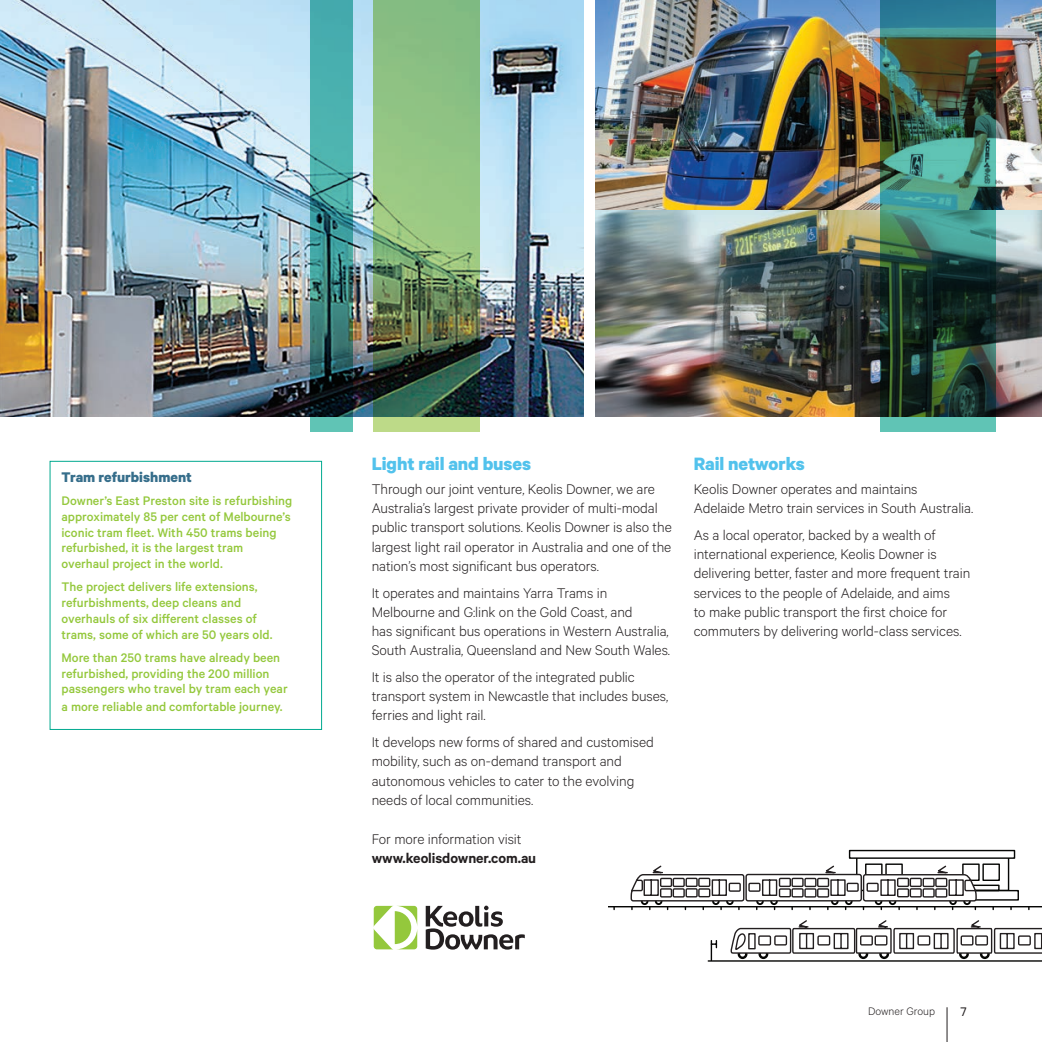
<style>
.page{position:relative;width:1042px;height:1042px;background:#fff}
.page>*{position:absolute;margin:0;border:0;box-sizing:border-box;transform-origin:0 0}
.Blue_subhead{font:700 20.12px "Calibre";letter-spacing:-.005em;color:#52c2ec}
.Body_Copy{font:300 15.75px/19.2px "Calibre";letter-spacing:-.005em;color:#231f20}
.Green_Box{font:700 15.75px "Calibre";color:#366e8b}
.Green_Box-2{font:500 14px/15.8px "Calibre";color:#94c83c}
.t1{font:14px "Calibre";color:#231f20}
.t2{font:300 12.25px "Calibre";color:#231f20}
.s1{font-weight:600}
</style>
<div class="page">
<hr style="left:947px;top:1007px;width:1px;height:35px;background:#231f20">
<img style="left:0;top:0;width:583px;height:417px">
<svg style="left:373px;top:0;width:107px;height:432px;background:#769f6b"></svg>
<svg style="left:310px;top:0;width:42px;height:432px;background:#3a8988"></svg>
<img style="left:595px;top:0;width:447px;height:211px">
<img style="left:595px;top:211px;width:447px;height:206px">
<div style="left:50px;top:461px;width:272px;height:269px;border:1px solid #00a98f"></div>
<svg style="left:426px;top:905px;width:99px;height:44px"></svg>
<svg style="left:374px;top:906px;width:43px;height:43px"></svg>
<hr style="left:708px;top:960px;width:334px;height:1px;background:#050504">
<svg style="left:711px;top:940px;width:6px;height:20px"></svg>
<svg style="left:730px;top:920px;width:312px;height:39px"></svg>
<hr style="left:608px;top:906px;width:434px;height:1px;background:#050504">
<div style="left:849px;top:850px;width:166px;height:9px;border:1px solid #050604"></div>
<svg style="left:630px;top:855px;width:389px;height:54px"></svg>
<img style="left:881px;top:0;width:115px;height:432px">
<p class="Green_Box" style="left:62px;top:467px;width:132px">Tram refurbishment</p>
<p class="Green_Box-2" style="left:62px;top:492px;width:232px">Downer’s East Preston site is refurbishing approximately 85 per cent of Melbourne’s iconic tram fleet. With 450 trams being refurbished, it is the largest tram overhaul project in the world.</p>
<p class="Green_Box-2" style="left:62px;top:579px;width:212px">The project delivers life extensions, refurbishments, deep cleans and overhauls of six different classes of trams, some of which are 50 years old.</p>
<p class="Green_Box-2" style="left:62px;top:649px;width:228px">More than 250 trams have already been refurbished, providing the 200 million passengers who travel by tram each year</p>
<p class="Green_Box-2" style="left:62px;top:698px;width:223px">a more reliable and comfortable journey.</p>
<p class="Blue_subhead" style="left:372px;top:451px;width:161px">Light rail and buses</p>
<p class="Body_Copy" style="left:372px;top:478px;width:302px">Through our joint venture, Keolis Downer, we are Australia’s largest private provider of multi-modal public transport solutions. Keolis Downer is also the largest light rail operator in Australia and one of the nation’s most significant bus operators.</p>
<p class="Body_Copy" style="left:372px;top:582px;width:300px">It operates and maintains Yarra Trams in Melbourne and G:link on the Gold Coast, and<br>has significant bus operations in Western Australia, South Australia, Queensland and New South Wales.</p>
<p class="Body_Copy" style="left:372px;top:667px;width:298px">It is also the operator of the integrated public transport system in Newcastle that includes buses, ferries and light rail.</p>
<p class="Body_Copy" style="left:372px;top:732px;width:284px">It develops new forms of shared and customised mobility, such as on-demand transport and autonomous vehicles to cater to the evolving needs of local communities.</p>
<p class="Body_Copy" style="left:372px;top:829px;width:166px">For more information visit <span class="s1">www.keolisdowner.com.au</span></p>
<p class="Blue_subhead" style="left:694px;top:451px;width:113px">Rail networks</p>
<p class="Body_Copy" style="left:694px;top:478px;width:281px">Keolis Downer operates and maintains<br>Adelaide Metro train services in South Australia.</p>
<p class="Body_Copy" style="left:694px;top:524px;width:278px">As a local operator, backed by a wealth of international experience, Keolis Downer is delivering better, faster and more frequent train services to the people of Adelaide, and aims<br>to make public transport the first choice for commuters by delivering world-class services.</p>
<p class="t2" style="left:868px;top:1004px;width:69px">Downer Group</p>
<p class="t1" style="left:960px;top:1004px;width:8px">7</p>
</div>
